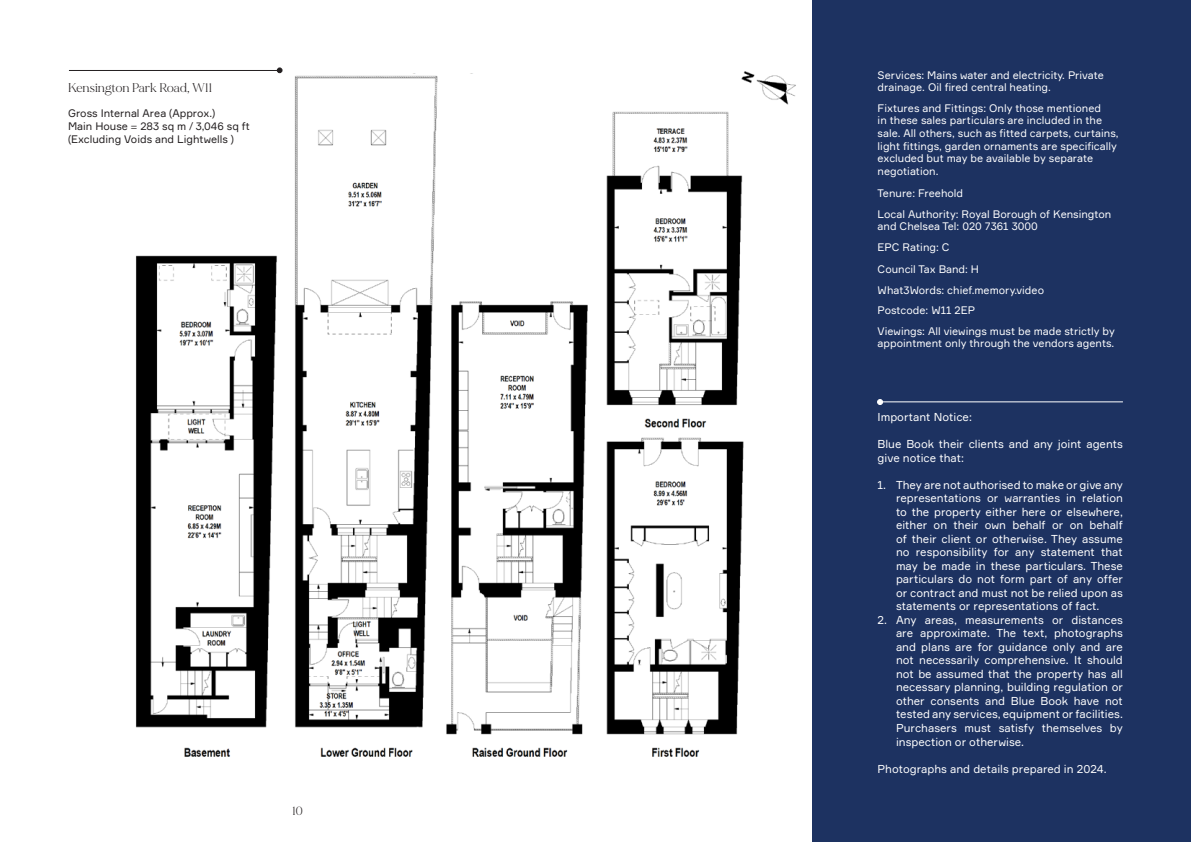
<style>
.page{position:relative;width:1191px;height:842px;background:#fff}
.page>*{position:absolute;margin:0;border:0;box-sizing:border-box;transform-origin:0 0}
.t1{font:12.6px "MADE Mirage";color:#231f20}
.t2{font:12px "MADE Mirage";color:#231f20}
.t3{font:11.3px/13.5px "Formular";color:#fff;text-align:justify}
.t4{font:10.7px/12.7px "Formular";color:#fff}
.t5{font:10.7px/12.8px "Formular";color:#231f20}
.s1{font-family:"Helvetica Neue"}
</style>
<div class="page">
<img style="left:136px;top:73px;width:608px;height:684px">
<hr style="left:69px;top:70px;width:211px;height:1px;background:#231f20">
<svg style="left:277px;top:67px;width:5px;height:6px"></svg>
<div style="left:812px;top:0;width:379px;height:842px;background:#1d3261"></div>
<hr style="left:880px;top:402px;width:243px;height:1px;background:#fff">
<svg style="left:877px;top:399px;width:6px;height:6px"></svg>
<img style="left:731px;top:71px;width:65px;height:51px">
<p class="t1" style="left:68px;top:80px;width:145px">Kensington Park Road, W11</p>
<p class="t5" style="left:68px;top:106px;width:183px">Gross Internal Area (Approx.)<br>Main House <span class="s1">=</span> 283 sq m <span class="s1">/</span> 3,046 sq ft (Excluding Voids and Lightwells )</p>
<p class="t2" style="left:292px;top:803px;width:12px">10</p>
<p class="t4" style="left:877px;top:68px;width:228px">Services: Mains water and electricity. Private drainage. Oil fired central heating.</p>
<p class="t4" style="left:877px;top:101px;width:242px">Fixtures and Fittings: Only those mentioned<br>in these sales particulars are included in the sale. All others, such as fitted carpets, curtains, light fittings, garden ornaments are specifically excluded but may be available by separate negotiation.</p>
<p class="t4" style="left:877px;top:183px;width:235px;line-height:20.4px">Tenure: Freehold<br>Local Authority: Royal Borough of Kensington</p>
<p class="t4" style="left:877px;top:216px;width:162px;line-height:20.4px">and Chelsea Tel: 020 7361 3000<br>EPC Rating: C</p>
<p class="t4" style="left:877px;top:259px;width:239px;line-height:20.4px">Council Tax Band: H<br>What3Words: chief.memory.video<br>Postcode: W11 2EP<br>Viewings: All viewings must be made strictly by</p>
<p class="t4" style="left:877px;top:337px;width:238px">appointment only through the vendors agents.</p>
<p class="t3" style="left:877px;top:410px;width:96px">Important Notice:</p>
<p class="t3" style="left:877px;top:437px;width:247px">Blue Book their clients and any joint agents give notice that:</p>
<p class="t3" style="left:896px;top:478px;width:228px;text-indent:-18px">1. They are not authorised to make or give any representations or warranties in relation to the property either here or elsewhere, either on their own behalf or on behalf of their client or otherwise. They assume no responsibility for any statement that may be made in these particulars. These particulars do not form part of any offer or contract and must not be relied upon as statements or representations of fact.</p>
<p class="t3" style="left:896px;top:613px;width:228px;text-indent:-18px">2. Any areas, measurements or distances are approximate. The text, photographs and plans are for guidance only and are not necessarily comprehensive. It should not be assumed that the property has all necessary planning, building regulation or other consents and Blue Book have not tested any services, equipment or facilities.<br>Purchasers must satisfy themselves by inspection or otherwise.</p>
<p class="t3" style="left:877px;top:762px;width:230px">Photographs and details prepared in 2024.</p>
</div>
